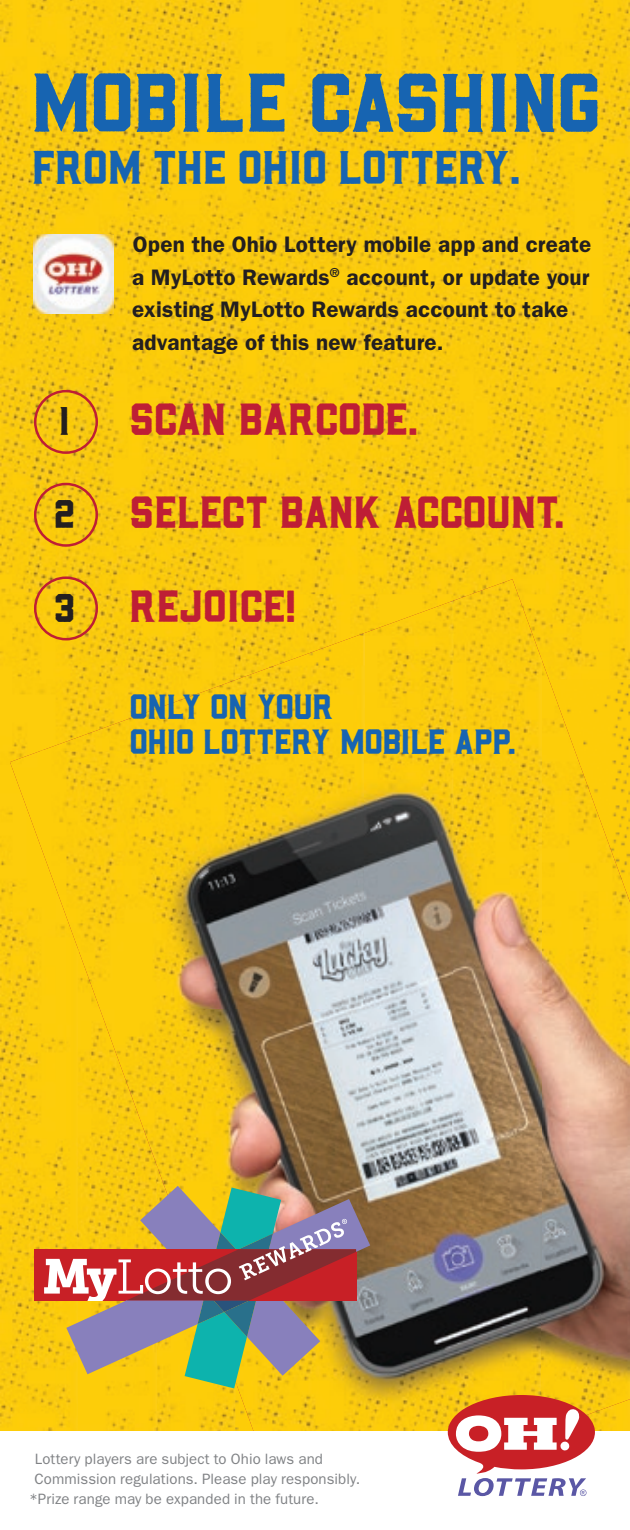
<style>
.page{position:relative;width:630px;height:1530px;background:#fff}
.page>*{position:absolute;margin:0;border:0;box-sizing:border-box;transform-origin:0 0}
.t1{font:83.5px "Barley Rough";color:#1764b1}
.t2{font:47.25px "Barley Rough";color:#1764b1}
.t3{font:45px/93.2px "Barley Rough";color:#be1e35}
.t4{font:40px "Barley Rough";color:#231f20}
.t5{font:35px/35px "Barley Rough";letter-spacing:-.01em;color:#1764b1}
.t6{font:600 22.5px/32.5px "Franklin Gothic";letter-spacing:.01em;color:#231f20}
.t7{font:15px "Franklin Gothic";letter-spacing:.01em;color:#808285}
.s1{font-size:40px;color:#231f20}
</style>
<div class="page">
<img style="left:0;top:0;width:630px;height:594px">
<img style="left:0;top:594px;width:235px;height:171px">
<img style="left:235px;top:594px;width:395px;height:70px">
<img style="left:0;top:765px;width:78px;height:666px">
<img style="left:78px;top:1009px;width:79px;height:422px">
<img style="left:157px;top:1388px;width:36px;height:43px">
<img style="left:193px;top:1267px;width:348px;height:164px">
<img style="left:541px;top:658px;width:89px;height:773px">
<img style="left:100px;top:1009px;width:352px;height:258px">
<img style="left:452px;top:579px;width:90px;height:688px">
<img style="left:10px;top:750px;width:354px;height:259px">
<img style="left:364px;top:601px;width:89px;height:408px">
<img style="left:39px;top:664px;width:326px;height:87px">
<img style="left:276px;top:633px;width:89px;height:32px">
<div style="left:34px;top:390px;width:64px;height:64px;border:2px solid #be1e35;border-radius:50%"></div>
<div style="left:34px;top:483px;width:64px;height:64px;border:2px solid #be1e35;border-radius:50%"></div>
<div style="left:34px;top:576px;width:64px;height:64px;border:2px solid #be1e35;border-radius:50%"></div>
<div style="left:34px;top:1249px;width:322px;height:51px;background:#c82026"></div>
<svg style="left:44px;top:1186px;width:326px;height:202px;background:#ac8d5e"></svg>
<img style="left:34px;top:234px;width:79px;height:79px">
<svg style="left:448px;top:1395px;width:147px;height:101px"></svg>
<h1 class="t1" style="left:34px;top:44px;width:571px">MOBILE CASHING</h1>
<h2 class="t2" style="left:34px;top:134px;width:490px">FROM THE OHIO LOTTERY.</h2>
<p class="t6" style="left:132px;top:228px;width:461px">Open the Ohio Lottery mobile app and create a MyLotto Rewards<sup>®</sup> account, or update your existing MyLotto Rewards account to take advantage of this new feature.</p>
<h3 class="t3" style="left:56px;top:371px;width:512px;text-indent:76px">SCAN BARCODE.<br><span class="s1">2</span> SELECT BANK ACCOUNT.<br><span class="s1">3</span> REJOICE!</h3>
<h3 class="t4" style="left:61px;top:393px;width:12px">1</h3>
<h3 class="t5" style="left:131px;top:688px;width:388px">ONLY ON YOUR<br>OHIO LOTTERY MOBILE APP.</h3>
<p class="t7" style="left:35px;top:1450px;width:290px">Lottery players are subject to Ohio laws and</p>
<p class="t7" style="left:34px;top:1470px;width:327px">Commission regulations. Please play responsibly.</p>
<p class="t7" style="left:29px;top:1490px;width:291px">*Prize range may be expanded in the future.</p>
</div>
